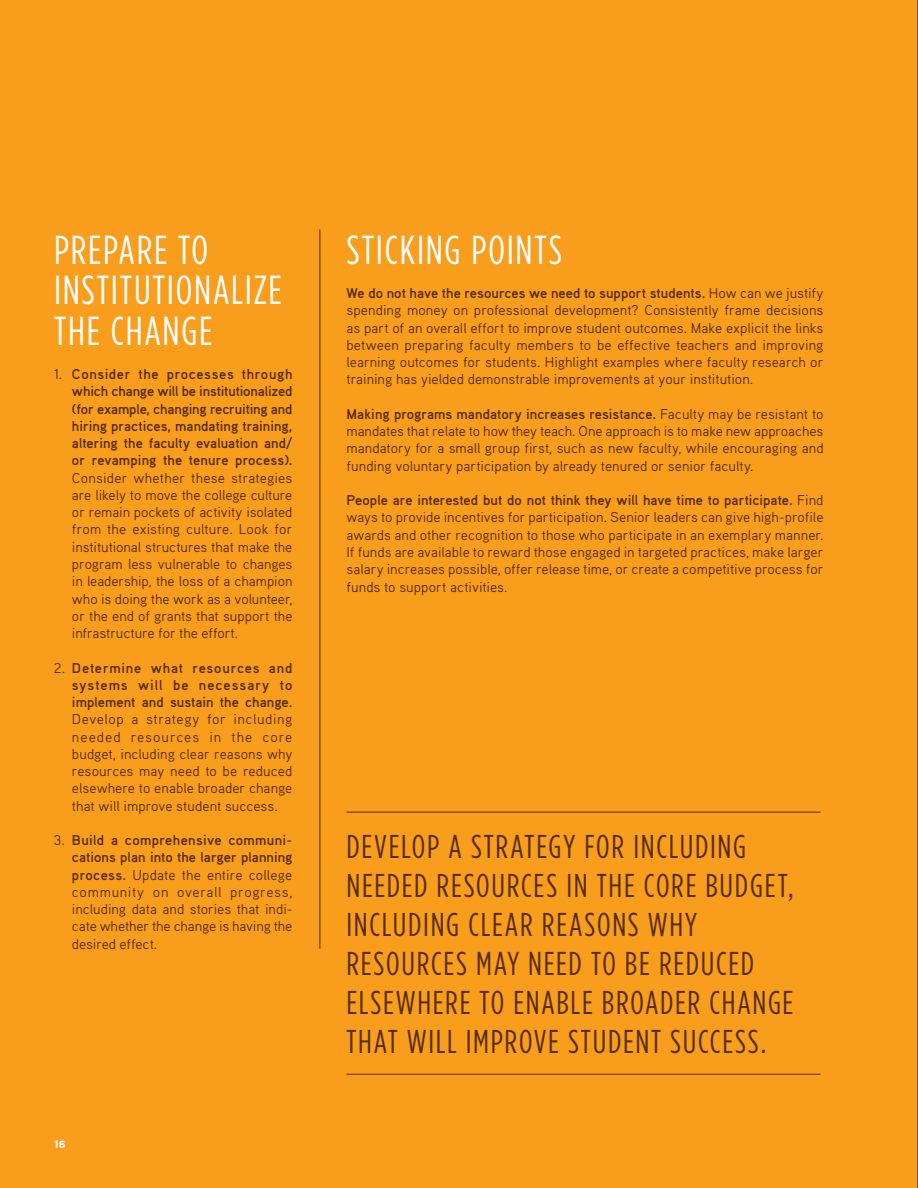
<style>
.page{position:relative;width:918px;height:1188px;background:#f99d1c}
.page>*{position:absolute;margin:0;border:0;box-sizing:border-box;transform-origin:0 0}
.t1{font:condensed 40.5px/40.5px "Gotham HTF";letter-spacing:.045em;color:#fff}
.t2{font:condensed 33px/39px "Gotham HTF";letter-spacing:.05em;color:#552d00}
.t3{font:14.25px/17.2px "Aaux Pro OT";letter-spacing:-.005em;color:#552d00;text-align:justify}
.t4{font:700 14.25px/17.2px "Aaux Pro OT";color:#552d00;text-align:justify}
.t5{font:700 10.5px "Gotham HTF";color:#fff}
.s1{font-weight:400}
.s2{font-weight:700}
</style>
<div class="page">
<hr style="left:319px;top:230px;width:1px;height:719px;background:#552d00">
<hr style="left:346px;top:812px;width:474px;height:1px;background:#552d00">
<hr style="left:346px;top:1074px;width:474px;height:1px;background:#552d00">
<hr style="left:917px;top:0;width:1px;height:1188px;background:#000">
<h1 class="t1" style="left:54px;top:229px;width:229px">PREPARE TO<br>INSTITUTIONALIZE<br>THE CHANGE</h1>
<p class="t4" style="left:72px;top:365px;width:222px;text-indent:-18px"><span class="s1">1.</span> Consider the processes through which change will be institutionalized (for example, changing recruiting and hiring practices, mandating training, altering the faculty evaluation and/ or revamping the tenure process).</p>
<p class="t3" style="left:72px;top:469px;width:222px">Consider whether these strategies are likely to move the college culture or remain pockets of activity isolated from the existing culture. Look for institutional structures that make the program less vulnerable to changes in leadership, the loss of a champion who is doing the work as a volunteer, or the end of grants that support the infrastructure for the effort.</p>
<p class="t4" style="left:72px;top:659px;width:222px;text-indent:-18px"><span class="s1">2.</span> Determine what resources and systems will be necessary to implement and sustain the change.</p>
<p class="t3" style="left:72px;top:710px;width:222px">Develop a strategy for including needed resources in the core budget, including clear reasons why resources may need to be reduced elsewhere to enable broader change that will improve student success.</p>
<p class="t3" style="left:72px;top:831px;width:222px;text-indent:-18px">3. <span class="s2">build a comprehensive communi&shy;cations plan into the larger planning process.</span> Update the entire college community on overall progress, including data and stories that indi&shy;cate whether the change is having the desired effect.</p>
<p class="t5" style="left:54px;top:1138px;width:13px">16</p>
<h1 class="t1" style="left:346px;top:229px;width:217px">STICKING POINTS</h1>
<p class="t3" style="left:346px;top:284px;width:479px"><span class="s2">We do not have the resources we need to support students.</span> How can we justify spending money on professional development? Consistently frame decisions as part of an overall effort to improve student outcomes. Make explicit the links between preparing faculty members to be effective teachers and improving learning outcomes for students. Highlight examples where faculty research or training has yielded demonstrable improvements at your institution.</p>
<p class="t3" style="left:347px;top:405px;width:479px"><span class="s2">making programs mandatory increases resistance.</span> Faculty may be resistant to mandates that relate to how they teach. One approach is to make new approaches mandatory for a small group first, such as new faculty, while encouraging and funding voluntary participation by already tenured or senior faculty.</p>
<p class="t3" style="left:347px;top:491px;width:479px"><span class="s2">people are interested but do not think they will have time to participate.</span> Find ways to provide incentives for participation. Senior leaders can give high-profile awards and other recognition to those who participate in an exemplary manner.<br>If funds are available to reward those engaged in targeted practices, make larger salary increases possible, offer release time, or create a competitive process for funds to support activities.</p>
<h2 class="t2" style="left:346px;top:827px;width:449px">DEVELOP A STRATEGY FOR INCLUDING NEEDED RESOURCES IN THE CORE BUDGET, INCLUDING CLEAR REASONS WHY RESOURCES MAY NEED TO BE REDUCED ELSEWHERE TO ENABLE BROADER CHANGE THAT WILL IMPROVE STUDENT SUCCESS.</h2>
</div>
